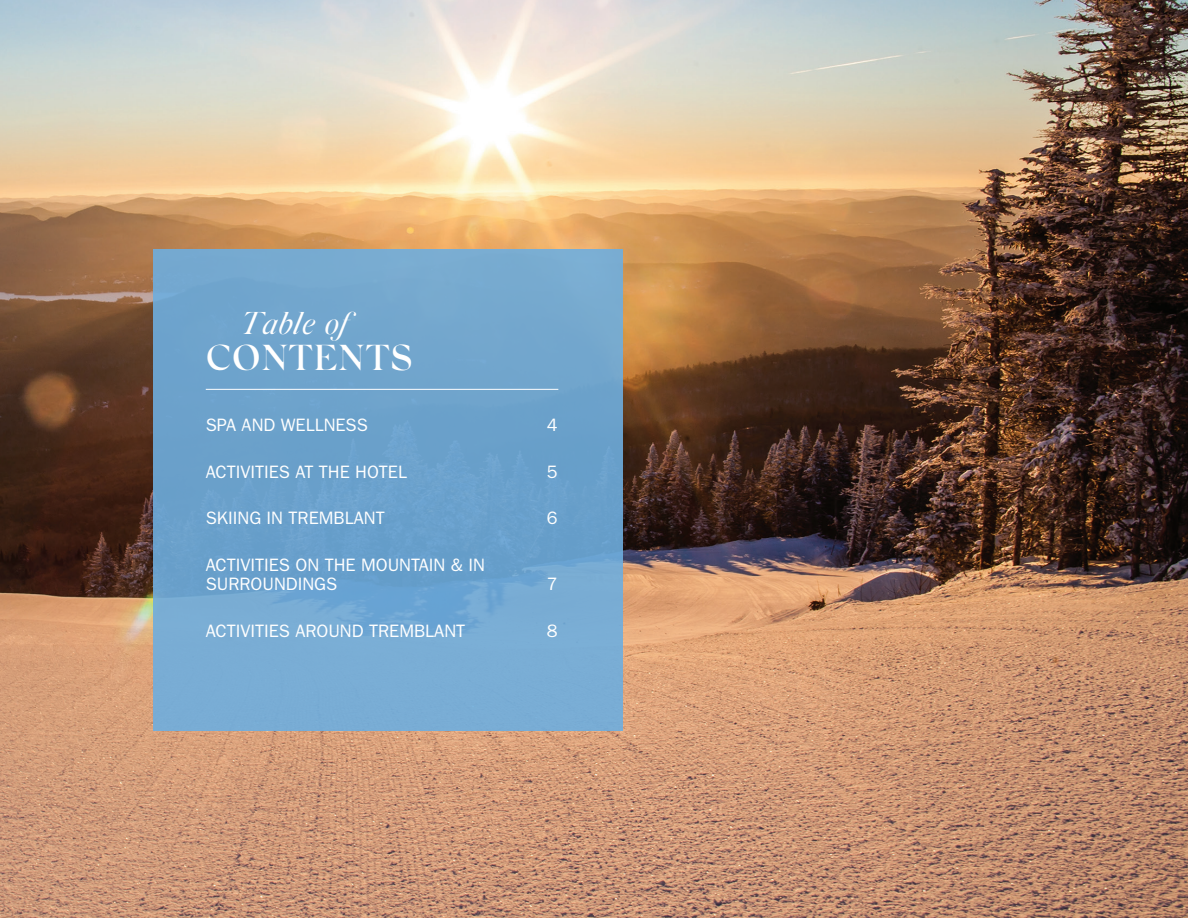
<style>
.page{position:relative;width:1188px;height:918px;background:#fff}
.page>*{position:absolute;margin:0;border:0;box-sizing:border-box;transform-origin:0 0}
.t1{font:500 36px "Silk Serif";color:#fff}
.t2{font:italic 31.5px "Silk Serif";color:#fff}
.t3{font:18px "ITC Franklin Gothic Std";color:#fff}
</style>
<div class="page">
<img style="left:0;top:0;width:1188px;height:918px">
<div style="left:153px;top:249px;width:470px;height:482px;background:#70a5ce"></div>
<hr style="left:206px;top:389px;width:352px;height:1px;background:#fff">
<p class="t2" style="left:242px;top:305px;width:125px">Table of</p>
<p class="t1" style="left:206px;top:336px;width:208px">CONTENTS</p>
<p class="t3" style="left:206px;top:415px;width:164px">SPA AND WELLNESS</p>
<p class="t3" style="left:547px;top:415px;width:12px">4</p>
<p class="t3" style="left:206px;top:461px;width:203px">ACTIVITIES AT THE HOTEL</p>
<p class="t3" style="left:547px;top:461px;width:12px">5</p>
<p class="t3" style="left:206px;top:508px;width:180px">SKIING IN TREMBLANT</p>
<p class="t3" style="left:547px;top:508px;width:12px">6</p>
<p class="t3" style="left:206px;top:554px;width:281px">ACTIVITIES ON THE MOUNTAIN &amp; IN</p>
<p class="t3" style="left:206px;top:574px;width:133px">SURROUNDINGS</p>
<p class="t3" style="left:547px;top:574px;width:12px">7</p>
<p class="t3" style="left:206px;top:620px;width:261px">ACTIVITIES AROUND TREMBLANT</p>
<p class="t3" style="left:547px;top:620px;width:12px">8</p>
</div>
